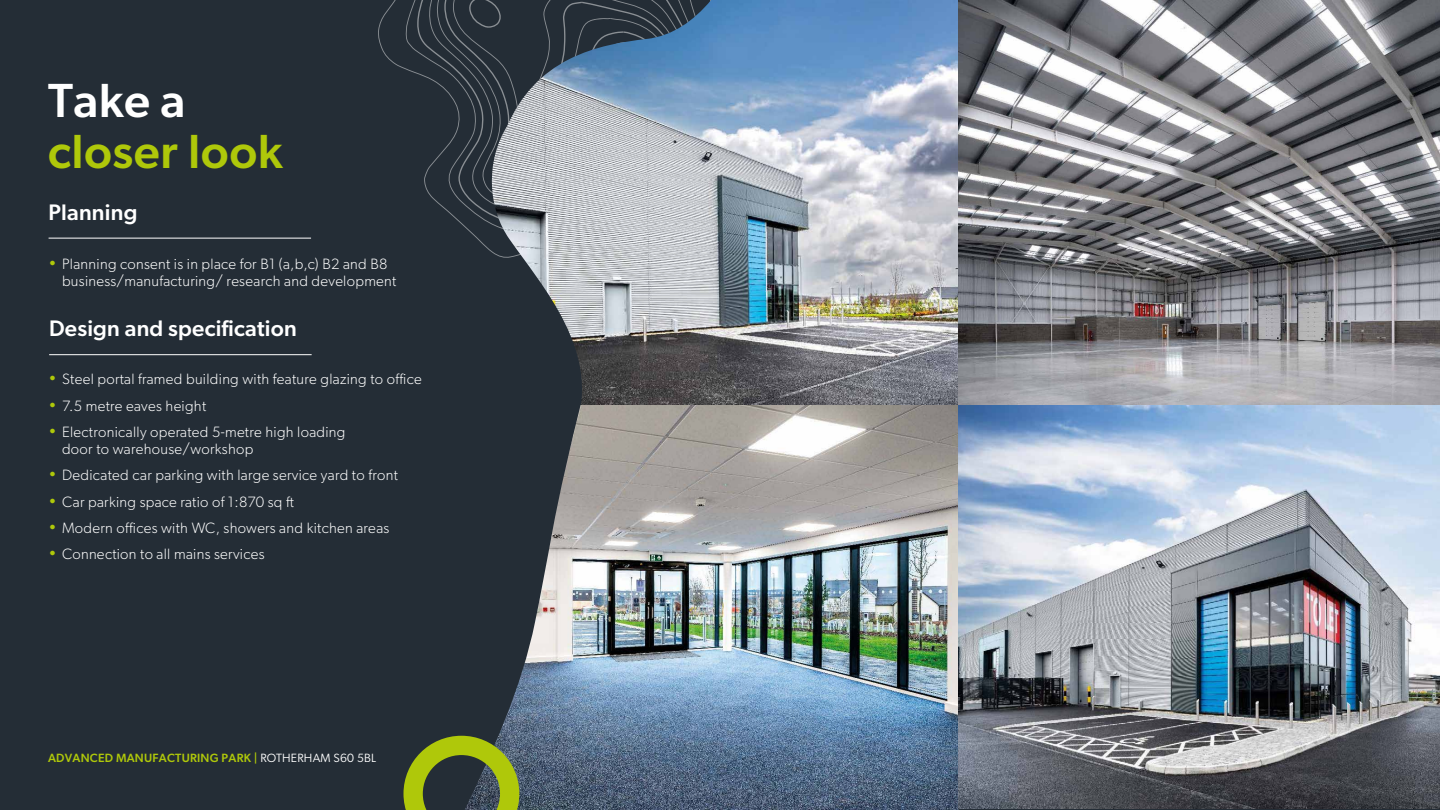
<style>
.page{position:relative;width:1440px;height:810px;background:#242d36}
.page>*{position:absolute;margin:0;border:0;box-sizing:border-box;transform-origin:0 0}
.t1{font:500 48px "Gibson";letter-spacing:.01em;color:#afc80a}
.t2{font:500 48px "Gibson";color:#fff}
.t3{font:500 22.5px "Gibson";letter-spacing:.01em;color:#fff}
.t4{font:300 15px/17.2px "Gibson";letter-spacing:.02em;color:#fff}
.t5{font:500 12px "Gibson";letter-spacing:.02em;color:#afc80a}
.s1{font-size:16.5px;color:#afc80a}
.s2{font-weight:400;color:#fff}
</style>
<div class="page">
<svg style="left:378px;top:0;width:113px;height:252px"></svg>
<svg style="left:436px;top:0;width:55px;height:200px"></svg>
<svg style="left:451px;top:0;width:40px;height:175px"></svg>
<hr style="left:49px;top:238px;width:262px;height:1px;background:#fff">
<hr style="left:49px;top:354px;width:263px;height:1px;background:#fff">
<img style="left:491px;top:0;width:949px;height:405px">
<img style="left:465px;top:405px;width:975px;height:405px">
<svg style="left:404px;top:736px;width:115px;height:74px"></svg>
<h1 class="t2" style="left:48px;top:71px;width:139px">Take a</h1>
<h1 class="t1" style="left:48px;top:122px;width:236px">closer look</h1>
<h2 class="t3" style="left:49px;top:198px;width:90px">Planning</h2>
<p class="t4" style="left:62px;top:255px;width:336px;text-indent:-14px"><span class="s1">•</span> Planning consent is in place for B1 (a,b,c) B2 and B8 business/manufacturing/ research and development</p>
<h2 class="t3" style="left:49px;top:315px;width:249px">Design and specification</h2>
<p class="t4" style="left:49px;top:370px;width:375px"><span class="s1">•</span> Steel portal framed building with feature glazing to office</p>
<p class="t4" style="left:49px;top:397px;width:159px"><span class="s1">•</span> 7.5 metre eaves height</p>
<p class="t4" style="left:62px;top:423px;width:285px;text-indent:-14px"><span class="s1">•</span> Electronically operated 5-metre high loading door to warehouse/workshop</p>
<p class="t4" style="left:49px;top:466px;width:351px"><span class="s1">•</span> Dedicated car parking with large service yard to front</p>
<p class="t4" style="left:49px;top:493px;width:247px"><span class="s1">•</span> Car parking space ratio of 1:870 sq ft</p>
<p class="t4" style="left:49px;top:519px;width:342px"><span class="s1">•</span> Modern offices with WC, showers and kitchen areas</p>
<p class="t4" style="left:49px;top:545px;width:218px"><span class="s1">•</span> Connection to all mains services</p>
<p class="t5" style="left:48px;top:751px;width:330px">ADVANCED MANUFACTURING PARK | <span class="s2">ROTHERHAM S60 5BL</span></p>
</div>
